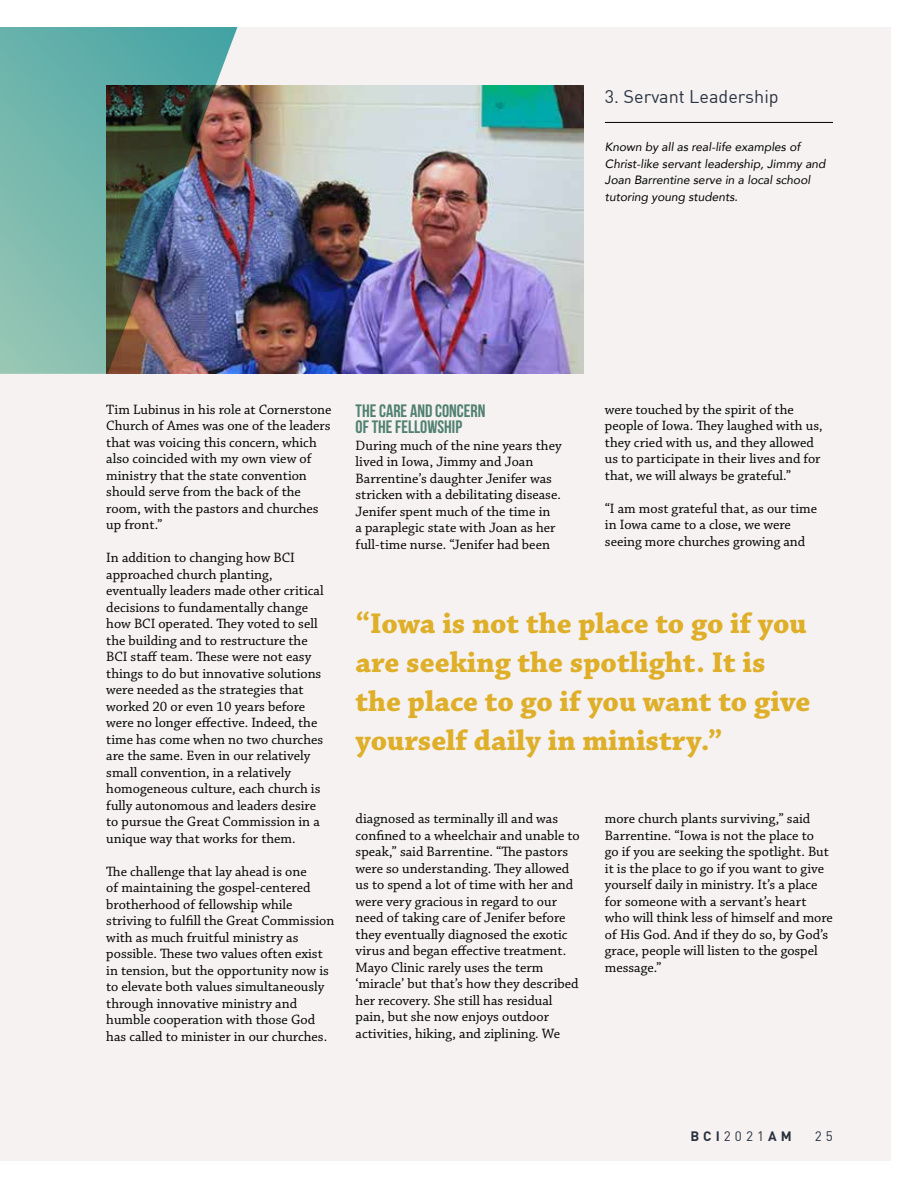
<style>
.page{position:relative;width:918px;height:1188px;background:#fff}
.page>*{position:absolute;margin:0;border:0;box-sizing:border-box;transform-origin:0 0}
.t1{font:700 30px/39px "Chaparral Pro";color:#dfaf29}
.t2{font:700 18px/16.5px "Bebas Neue";color:#508071}
.t3{font:18px "DIN";color:#2b3443}
.t4{font:14.25px/16.5px "Chaparral Pro";color:#000}
.t5{font:700 13.5px "DIN";color:#2b3443}
.t6{font:13.5px "DIN";color:#2b3443}
.t7{font:italic 12px/16.5px "Avenir";color:#000}
.s1{font-weight:400}
</style>
<div class="page">
<div style="left:0;top:27px;width:891px;height:1134px;background:#f5f2f1"></div>
<hr style="left:605px;top:122px;width:228px;height:1px;background:#000">
<img style="left:237px;top:85px;width:347px;height:289px">
<img style="left:0;top:27px;width:237px;height:347px">
<p class="t3" style="left:605px;top:85px;width:175px">3. Servant Leadership</p>
<p class="t7" style="left:605px;top:139px;width:222px">Known by all as real-life examples of Christ-like servant leadership, Jimmy and Joan Barrentine serve in a local school tutoring young students.</p>
<p class="t4" style="left:106px;top:402px;width:227px">Tim Lubinus in his role at Cornerstone<br>Church of Ames was one of the leaders that was voicing this concern, which also coincided with my own view of ministry that the state convention should serve from the back of the room, with the pastors and churches up front.”</p>
<p class="t4" style="left:106px;top:550px;width:219px">In addition to changing how BCI approached church planting, eventually leaders made other critical decisions to fundamentally change how BCI operated. They voted to sell the building and to restructure the BCI staff team. These were not easy things to do but innovative solutions were needed as the strategies that worked 20 or even 10 years before were no longer effective. Indeed, the time has come when no two churches are the same. Even in our relatively small convention, in a relatively homogeneous culture, each church is fully autonomous and leaders desire to pursue the Great Commission in a unique way that works for them.</p>
<p class="t4" style="left:106px;top:864px;width:230px">The challenge that lay ahead is one<br>of maintaining the gospel-centered brotherhood of fellowship while striving to fulfill the Great Commission with as much fruitful ministry as possible. These two values often exist in tension, but the opportunity now is to elevate both values simultaneously through innovative ministry and humble cooperation with those God has called to minister in our churches.</p>
<p class="t2" style="left:356px;top:402px;width:131px">THE CARE AND CONCERN<br>OF THE FELLOWSHIP</p>
<p class="t4" style="left:356px;top:438px;width:208px">During much of the nine years they lived in Iowa, Jimmy and Joan Barrentine’s daughter Jenifer was stricken with a debilitating disease.<br>Jenifer spent much of the time in<br>a paraplegic state with Joan as her full-time nurse. “Jenifer had been</p>
<p class="t4" style="left:605px;top:402px;width:219px">were touched by the spirit of the people of Iowa. They laughed with us, they cried with us, and they allowed us to participate in their lives and for that, we will always be grateful.”</p>
<p class="t4" style="left:605px;top:501px;width:214px">“I am most grateful that, as our time in Iowa came to a close, we were seeing more churches growing and</p>
<h1 class="t1" style="left:356px;top:605px;width:456px">“Iowa is not the place to go if you are seeking the spotlight. It is the place to go if you want to give yourself daily in ministry.”</h1>
<p class="t4" style="left:356px;top:811px;width:226px">diagnosed as terminally ill and was confined to a wheelchair and unable to speak,” said Barrentine. “The pastors were so understanding. They allowed us to spend a lot of time with her and were very gracious in regard to our need of taking care of Jenifer before they eventually diagnosed the exotic virus and began effective treatment.<br>Mayo Clinic rarely uses the term ‘miracle’ but that’s how they described her recovery. She still has residual pain, but she now enjoys outdoor activities, hiking, and ziplining. We</p>
<p class="t4" style="left:605px;top:811px;width:230px">more church plants surviving,” said Barrentine. “Iowa is not the place to<br>go if you are seeking the spotlight. But it is the place to go if you want to give yourself daily in ministry. It’s a place for someone with a servant’s heart who will think less of himself and more of His God. And if they do so, by God’s grace, people will listen to the gospel message.”</p>
<p class="t5" style="left:690px;top:1128px;width:103px">BCI<span class="s1">2021</span>AM</p>
<p class="t6" style="left:815px;top:1128px;width:20px">2 5</p>
</div>
